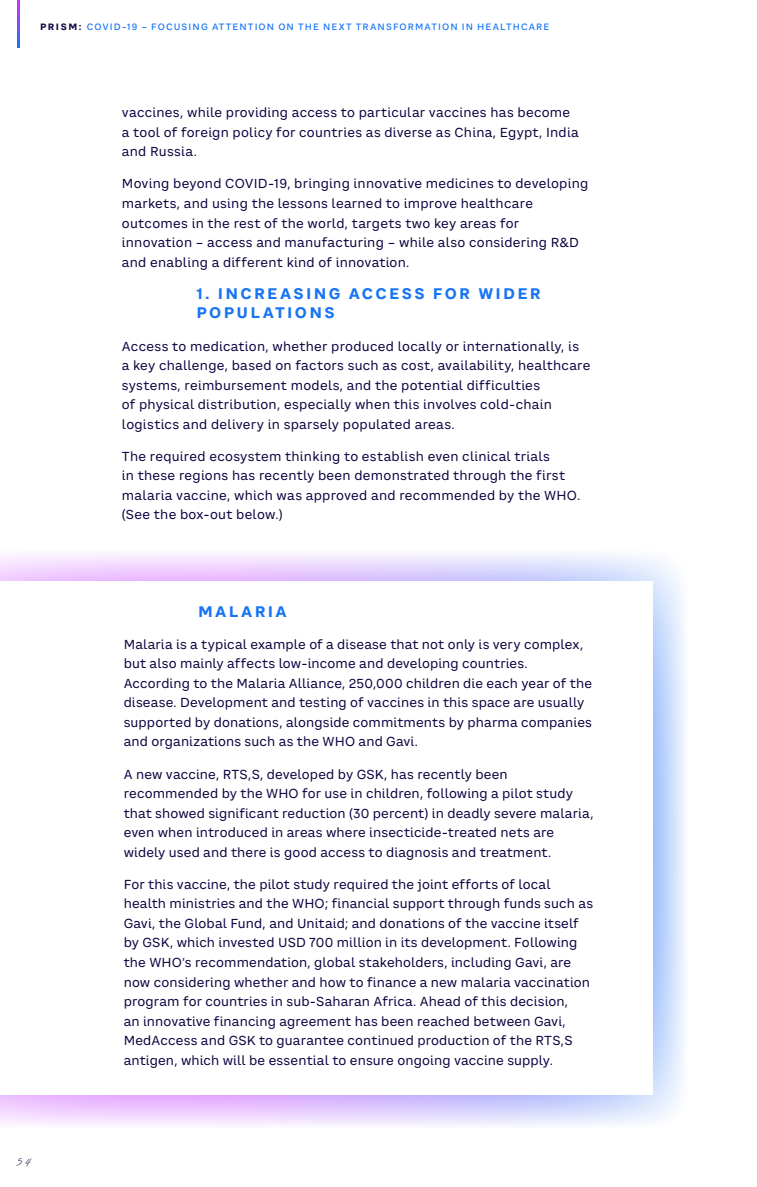
<style>
.page{position:relative;width:757px;height:1187px;background:#fff}
.page>*{position:absolute;margin:0;border:0;box-sizing:border-box;transform-origin:0 0}
.L7_INTRO_BODYTEXT_10{font:700 15px/19.5px "CA Saygon Text";letter-spacing:.15em;color:#1774f5}
.t1{font:13.5px "ADL Notes";color:#0d003f}
.L7_INTRO_BODYTEXT_10-2{font:12.75px/19.5px "CA Saygon Text";letter-spacing:.015em;color:#0d003f}
.G1_RUNNING_HEADER_TE{font:500 9px "CA Saygon Text";letter-spacing:.12em;color:#1774f5}
.s1{font-weight:700;color:#0d003f}
</style>
<div class="page">
<svg style="left:18px;top:0;width:2px;height:48px"></svg>
<svg style="left:0;top:553px;width:686px;height:573px"></svg>
<div style="left:0;top:581px;width:652px;height:513px;background:#fff"></div>
<p class="G1_RUNNING_HEADER_TE" style="left:40px;top:21px;width:511px"><span class="s1">PRISM:</span> COVID-19 – FOCUSING ATTENTION ON THE NEXT TRANSFORMATION IN HEALTHCARE</p>
<p class="L7_INTRO_BODYTEXT_10-2" style="left:122px;top:103px;width:458px">vaccines, while providing access to particular vaccines has become a tool of foreign policy for countries as diverse as China, Egypt, India and Russia.</p>
<p class="L7_INTRO_BODYTEXT_10-2" style="left:122px;top:174px;width:468px">Moving beyond COVID-19, bringing innovative medicines to developing markets, and using the lessons learned to improve healthcare outcomes in the rest of the world, targets two key areas for innovation – access and manufacturing – while also considering R&amp;D and enabling a different kind of innovation.</p>
<p class="L7_INTRO_BODYTEXT_10" style="left:196px;top:283px;width:346px">1. INCREASING ACCESS FOR WIDER<br>POPULATIONS</p>
<p class="L7_INTRO_BODYTEXT_10-2" style="left:122px;top:336px;width:470px">Access to medication, whether produced locally or internationally, is<br>a key challenge, based on factors such as cost, availability, healthcare systems, reimbursement models, and the potential difficulties<br>of physical distribution, especially when this involves cold-chain logistics and delivery in sparsely populated areas.</p>
<p class="L7_INTRO_BODYTEXT_10-2" style="left:122px;top:446px;width:460px">The required ecosystem thinking to establish even clinical trials<br>in these regions has recently been demonstrated through the first malaria vaccine, which was approved and recommended by the WHO. (See the box-out below.)</p>
<p class="L7_INTRO_BODYTEXT_10" style="left:198px;top:601px;width:90px">MALARIA</p>
<p class="L7_INTRO_BODYTEXT_10-2" style="left:124px;top:634px;width:470px">Malaria is a typical example of a disease that not only is very complex, but also mainly affects low-income and developing countries.<br>According to the Malaria Alliance, 250,000 children die each year of the disease. Development and testing of vaccines in this space are usually supported by donations, alongside commitments by pharma companies and organizations such as the WHO and Gavi.</p>
<p class="L7_INTRO_BODYTEXT_10-2" style="left:124px;top:764px;width:471px">A new vaccine, RTS,S, developed by GSK, has recently been recommended by the WHO for use in children, following a pilot study that showed significant reduction (30 percent) in deadly severe malaria, even when introduced in areas where insecticide-treated nets are widely used and there is good access to diagnosis and treatment.</p>
<p class="L7_INTRO_BODYTEXT_10-2" style="left:124px;top:874px;width:471px">For this vaccine, the pilot study required the joint efforts of local health ministries and the WHO; financial support through funds such as Gavi, the Global Fund, and Unitaid; and donations of the vaccine itself by GSK, which invested USD 700 million in its development. Following the WHO’s recommendation, global stakeholders, including Gavi, are now considering whether and how to finance a new malaria vaccination program for countries in sub-Saharan Africa. Ahead of this decision,<br>an innovative financing agreement has been reached between Gavi, MedAccess and GSK to guarantee continued production of the RTS,S antigen, which will be essential to ensure ongoing vaccine supply.</p>
<p class="t1" style="left:17px;top:1152px;width:16px">54</p>
</div>
